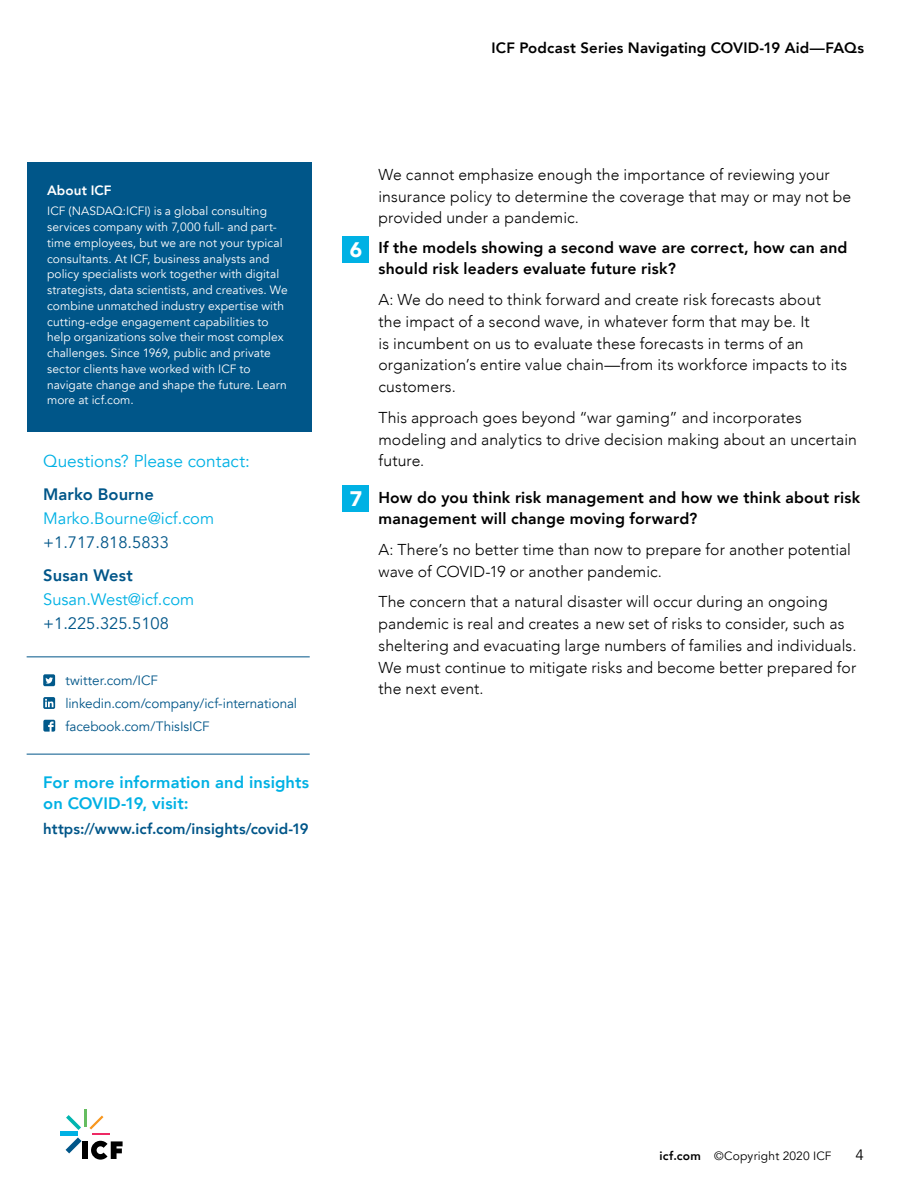
<style>
.page{position:relative;width:918px;height:1188px;background:#fff}
.page>*{position:absolute;margin:0;border:0;box-sizing:border-box;transform-origin:0 0}
.t1{font:900 21px "Avenir";color:#fff}
.t2{font:17.25px "Avenir";color:#00b1e4}
.t3{font:800 16.5px/21px "Avenir";letter-spacing:.005em;color:#00b1e4}
.t4{font:16.5px "Avenir";color:#00b1e4}
.t5{font:16.5px "Avenir";color:#005689}
.t6{font:800 16.5px "Avenir";letter-spacing:.005em;color:#005689}
.t7{font:300 15.75px/21.8px "Avenir";letter-spacing:.005em;color:#000}
.t8{font:800 15.75px/21px "Avenir";letter-spacing:.01em;color:#000}
.t9{font:800 15px "Avenir";letter-spacing:.01em;color:#000}
.t10{font:800 15px "Avenir";letter-spacing:.005em;color:#005689}
.t11{font:15px "Avenir";color:#000}
.t12{font:13.5px/23px "Avenir";letter-spacing:-.005em;color:#005689}
.t13{font:800 13.5px "Avenir";letter-spacing:.005em;color:#fff}
.t14{font:12px/15.8px "Avenir";letter-spacing:.005em;color:#fff}
.t15{font:12px "Avenir";letter-spacing:.01em;color:#000}
.s1{font-weight:800}
</style>
<div class="page">
<div style="left:27px;top:162px;width:284px;height:269px;background:#005689"></div>
<hr style="left:27px;top:657px;width:283px;height:1px;background:#005689">
<hr style="left:27px;top:754px;width:283px;height:1px;background:#005689">
<div style="left:43px;top:674px;width:12px;height:12px;background:#00598b;border-radius:2px"></div>
<svg style="left:45px;top:677px;width:8px;height:7px"></svg>
<svg style="left:43px;top:697px;width:12px;height:12px"></svg>
<svg style="left:45px;top:699px;width:8px;height:8px"></svg>
<svg style="left:43px;top:720px;width:12px;height:12px"></svg>
<div style="left:342px;top:236px;width:27px;height:27px;background:#00b1e4"></div>
<div style="left:342px;top:485px;width:27px;height:27px;background:#00b1e4"></div>
<svg style="left:66px;top:1137px;width:16px;height:16px"></svg>
<hr style="left:60px;top:1132px;width:18px;height:4px;background:#00b1e4">
<svg style="left:66px;top:1115px;width:15px;height:15px"></svg>
<hr style="left:84px;top:1109px;width:3px;height:18px;background:#65bd60">
<svg style="left:90px;top:1116px;width:20px;height:19px"></svg>
<div style="left:82px;top:1141px;width:6px;height:18px;background:#000"></div>
<svg style="left:91px;top:1141px;width:32px;height:19px"></svg>
<p class="t9" style="left:492px;top:36px;width:374px">ICF Podcast Series Navigating COVID-19 Aid—FAQs</p>
<p class="t13" style="left:47px;top:180px;width:66px">About ICF</p>
<p class="t14" style="left:47px;top:204px;width:242px">ICF (NASDAQ:ICFI) is a global consulting services company with 7,000 full- and part&shy;time employees, but we are not your typical consultants. At ICF, business analysts and policy specialists work together with digital strategists, data scientists, and creatives. We combine unmatched industry expertise with cutting-edge engagement capabilities to help organizations solve their most complex challenges. Since 1969, public and private sector clients have worked with ICF to navigate change and shape the future. Learn more at icf.com.</p>
<p class="t2" style="left:43px;top:450px;width:208px">Questions? Please contact:</p>
<p class="t6" style="left:43px;top:481px;width:112px">Marko Bourne</p>
<p class="t4" style="left:43px;top:508px;width:172px">Marko.Bourne@icf.com</p>
<p class="t5" style="left:43px;top:532px;width:127px">+1.717.818.5833</p>
<p class="t6" style="left:43px;top:562px;width:91px">Susan West</p>
<p class="t4" style="left:43px;top:589px;width:153px">Susan.West@icf.com</p>
<p class="t5" style="left:43px;top:613px;width:127px">+1.225.325.5108</p>
<p class="t12" style="left:65px;top:669px;width:233px">twitter.com/ICF linkedin.com/company/icf-international facebook.com/ThisIsICF</p>
<p class="t3" style="left:43px;top:772px;width:268px">For more information and insights on COVID-19, visit:</p>
<p class="t10" style="left:43px;top:817px;width:267px">https://www.icf.com/insights/covid-19</p>
<h1 class="t1" style="left:350px;top:232px;width:14px">6</h1>
<h1 class="t1" style="left:350px;top:481px;width:14px">7</h1>
<p class="t7" style="left:378px;top:164px;width:474px">We cannot emphasize enough the importance of reviewing your insurance policy to determine the coverage that may or may not be provided under a pandemic.</p>
<p class="t8" style="left:378px;top:237px;width:470px">If the models showing a second wave are correct, how can and should risk leaders evaluate future risk?</p>
<p class="t7" style="left:378px;top:289px;width:470px">A: We do need to think forward and create risk forecasts about the impact of a second wave, in whatever form that may be. It<br>is incumbent on us to evaluate these forecasts in terms of an organization’s entire value chain—from its workforce impacts to its customers.</p>
<p class="t7" style="left:378px;top:407px;width:480px">This approach goes beyond “war gaming” and incorporates modeling and analytics to drive decision making about an uncertain future.</p>
<p class="t8" style="left:378px;top:487px;width:483px">How do you think risk management and how we think about risk management will change moving forward?</p>
<p class="t7" style="left:378px;top:539px;width:474px">A: There’s no better time than now to prepare for another potential wave of COVID-19 or another pandemic.</p>
<p class="t7" style="left:378px;top:591px;width:480px">The concern that a natural disaster will occur during an ongoing pandemic is real and creates a new set of risks to consider, such as sheltering and evacuating large numbers of families and individuals.<br>We must continue to mitigate risks and become better prepared for the next event.</p>
<p class="t15" style="left:660px;top:1148px;width:174px"><span class="s1">icf.com</span> ©Copyright 2020 ICF</p>
<p class="t11" style="left:856px;top:1146px;width:10px">4</p>
</div>
